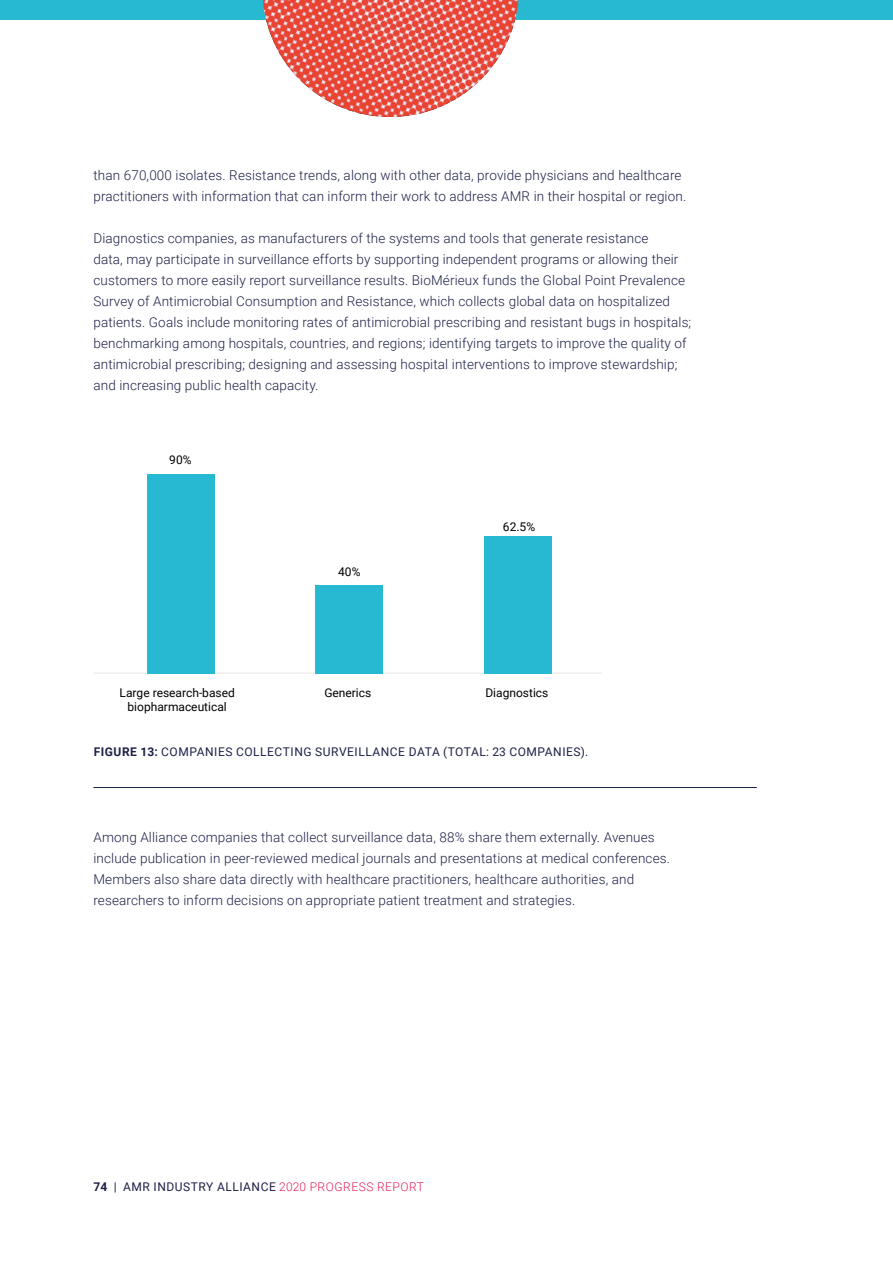
<style>
.page{position:relative;width:893px;height:1263px;background:#fff}
.page>*{position:absolute;margin:0;border:0;box-sizing:border-box;transform-origin:0 0}
.t1{font:300 13.5px/21px "Roboto";letter-spacing:.01em;color:#1e2148}
.t2{font:12px "Roboto";letter-spacing:.045em;color:#1e2148}
.t3{font:12px/14.4px "Roboto";color:#000;text-align:center}
.s1{font-weight:700}
.s2{font-weight:300;color:#e31d59}
</style>
<div class="page">
<div style="left:0;top:0;width:893px;height:19px;background:#27b9d1"></div>
<hr style="left:94px;top:672px;width:508px;height:2px;background:#ebebeb">
<div style="left:147px;top:474px;width:67px;height:200px;background:#27b9d1"></div>
<div style="left:316px;top:585px;width:67px;height:89px;background:#27b9d1"></div>
<div style="left:485px;top:536px;width:67px;height:138px;background:#27b9d1"></div>
<hr style="left:93px;top:787px;width:664px;height:1px;background:#1e2148">
<img style="left:250px;top:0;width:282px;height:117px">
<p class="t1" style="left:93px;top:164px;width:594px">than 670,000 isolates. Resistance trends, along with other data, provide physicians and healthcare practitioners with information that can inform their work to address AMR in their hospital or region.</p>
<p class="t1" style="left:93px;top:227px;width:599px">Diagnostics companies, as manufacturers of the systems and tools that generate resistance<br>data, may participate in surveillance efforts by supporting independent programs or allowing their customers to more easily report surveillance results. BioMérieux funds the Global Point Prevalence Survey of Antimicrobial Consumption and Resistance, which collects global data on hospitalized patients. Goals include monitoring rates of antimicrobial prescribing and resistant bugs in hospitals; benchmarking among hospitals, countries, and regions; identifying targets to improve the quality of antimicrobial prescribing; designing and assessing hospital interventions to improve stewardship; and increasing public health capacity.</p>
<p class="t3" style="left:169px;top:452px;width:24px">90%</p>
<p class="t3" style="left:338px;top:564px;width:24px">40%</p>
<p class="t3" style="left:503px;top:519px;width:34px">62.5%</p>
<p class="t3" style="left:120px;top:685px;width:117px">Large research-based biopharmaceutical</p>
<p class="t3" style="left:324px;top:685px;width:48px">Generics</p>
<p class="t3" style="left:485px;top:685px;width:65px">Diagnostics</p>
<p class="t2" style="left:94px;top:743px;width:496px"><span class="s1">FIGURE 13:</span> COMPANIES COLLECTING SURVEILLANCE DATA (TOTAL: 23 COMPANIES).</p>
<p class="t1" style="left:93px;top:826px;width:578px">Among Alliance companies that collect surveillance data, 88% share them externally. Avenues include publication in peer-reviewed medical journals and presentations at medical conferences.<br>Members also share data directly with healthcare practitioners, healthcare authorities, and researchers to inform decisions on appropriate patient treatment and strategies.</p>
<p class="t2" style="left:94px;top:1178px;width:332px"><span class="s1">74</span> | AMR INDUSTRY ALLIANCE <span class="s2">2020 PROGRESS REPORT</span></p>
</div>
